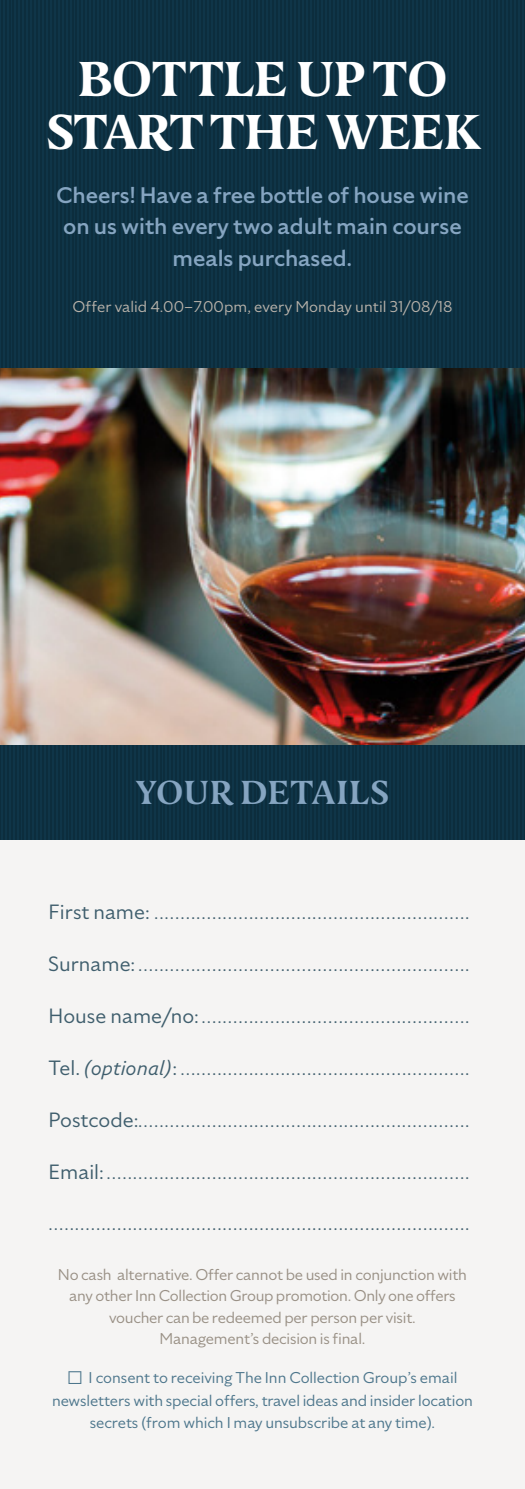
<style>
.page{position:relative;width:525px;height:1489px;background:#fff}
.page>*{position:absolute;margin:0;border:0;box-sizing:border-box;transform-origin:0 0}
.t1{font:700 48.75px/52.5px "Nocturno Display";letter-spacing:.01em;color:#fff;text-align:center}
.t2{font:500 33px "Nocturno Display";letter-spacing:.03em;color:#86a5c1}
.t3{font:500 22.5px/31px "Specter";letter-spacing:-.005em;color:#86a5c1;text-align:center}
.t4{font:18.75px "Specter";color:#3f5e6d}
.t5{font:15.5px/21.5px "Specter";letter-spacing:-.015em;color:#999085;text-align:center}
.t6{font:15.5px/22.2px "Specter";letter-spacing:-.005em;color:#4d768c;text-align:center}
.t7{font:15.5px "Specter";letter-spacing:.005em;color:#b8b2aa}
.s1{font-size:20.5px}
.s2{font-style:italic;font-size:20.5px}
</style>
<div class="page">
<div style="left:0;top:744px;width:524px;height:744px;background:#f5f4f3"></div>
<div style="left:0;top:744px;width:524px;height:95px;background:#0c2d3d"></div>
<div style="left:0;top:0;width:524px;height:369px;background:#0c2d3d"></div>
<img style="left:0;top:369px;width:524px;height:375px">
<h1 class="t1" style="left:46px;top:53px;width:434px">BOTTLE UP TO<br>START THE WEEK</h1>
<p class="t3" style="left:56px;top:180px;width:414px">Cheers! Have a free bottle of house wine on us with every two adult main course meals purchased.</p>
<p class="t7" style="left:72px;top:298px;width:381px">Offer valid 4.00–7.00pm, every Monday until 31/08/18</p>
<h2 class="t2" style="left:136px;top:771px;width:255px">YOUR DETAILS</h2>
<p class="t4" style="left:49px;top:901px;width:422px"><span class="s1">First name:</span> ............................................................</p>
<p class="t4" style="left:49px;top:953px;width:422px"><span class="s1">Surname:</span>...............................................................</p>
<p class="t4" style="left:49px;top:1005px;width:422px"><span class="s1">House name/no:</span>...................................................</p>
<p class="t4" style="left:49px;top:1057px;width:422px"><span class="s1">Tel.</span> <span class="s2">(optional)</span><span class="s1">:</span> .......................................................</p>
<p class="t4" style="left:49px;top:1109px;width:422px"><span class="s1">Postcode:</span>...............................................................</p>
<p class="t4" style="left:49px;top:1161px;width:422px"><span class="s1">Email:</span>.....................................................................</p>
<p class="t4" style="left:49px;top:1212px;width:422px">................................................................................</p>
<p class="t5" style="left:58px;top:1263px;width:410px">No cash alternative. Offer cannot be used in conjunction with any other Inn Collection Group promotion. Only one offers voucher can be redeemed per person per visit.<br>Management’s decision is final.</p>
<p class="t6" style="left:52px;top:1366px;width:422px">□ I consent to receiving The Inn Collection Group’s email newsletters with special offers, travel ideas and insider location secrets (from which I may unsubscribe at any time).</p>
</div>
